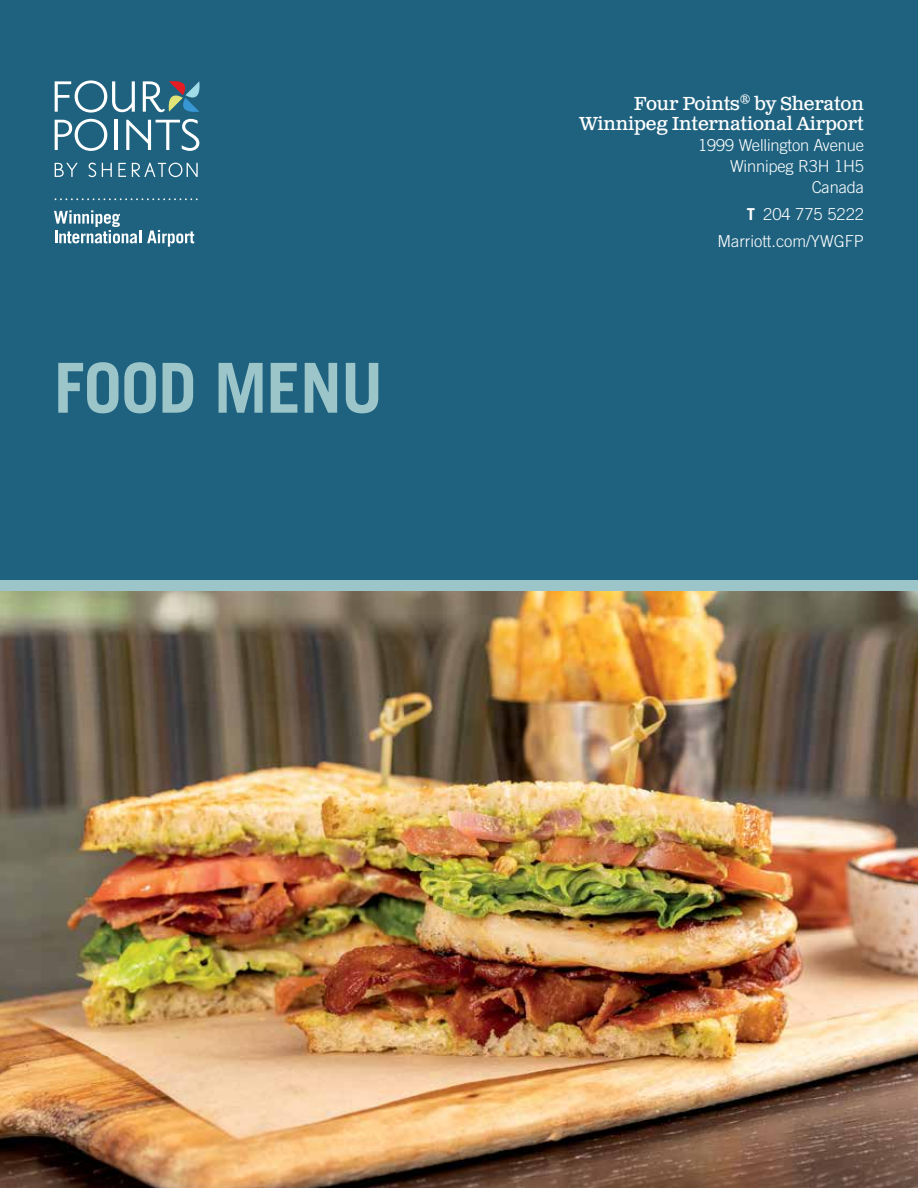
<style>
.page{position:relative;width:918px;height:1188px;background:#fff}
.page>*{position:absolute;margin:0;border:0;box-sizing:border-box;transform-origin:0 0}
.t1{font:700 69px "Trade Gothic LT Std";letter-spacing:-.015em;color:#9cc5ca}
.t2{font:18.9px/20px "Clarendon Text Pro";letter-spacing:-.01em;color:#fff;text-align:right}
.t3{font:300 16.5px/21.1px "Trade Gothic LT Std";letter-spacing:-.01em;color:#fff;text-align:right}
.s1{font-weight:700}
</style>
<div class="page">
<div style="left:0;top:0;width:918px;height:580px;background:#1f627f"></div>
<div style="left:0;top:580px;width:918px;height:11px;background:#9cc5ca"></div>
<svg style="left:54px;top:210px;width:87px;height:33px"></svg>
<svg style="left:147px;top:230px;width:47px;height:17px"></svg>
<svg style="left:55px;top:198px;width:143px;height:2px"></svg>
<svg style="left:55px;top:163px;width:23px;height:14px"></svg>
<svg style="left:88px;top:163px;width:8px;height:14px"></svg>
<svg style="left:102px;top:163px;width:10px;height:14px"></svg>
<svg style="left:118px;top:163px;width:8px;height:14px"></svg>
<svg style="left:132px;top:163px;width:66px;height:14px"></svg>
<svg style="left:55px;top:80px;width:145px;height:71px"></svg>
<img style="left:0;top:591px;width:918px;height:597px">
<h1 class="t1" style="left:54px;top:346px;width:331px">FOOD MENU</h1>
<p class="t2" style="left:579px;top:94px;width:286px">Four Points<sup>®</sup> by Sheraton<br>Winnipeg International Airport</p>
<p class="t3" style="left:698px;top:134px;width:167px">1999 Wellington Avenue<br>Winnipeg R3H 1H5<br>Canada</p>
<p class="t3" style="left:717px;top:201px;width:148px;line-height:27.2px"><span class="s1">T</span> 204 775 5222<br>Marriott.com/YWGFP</p>
</div>
